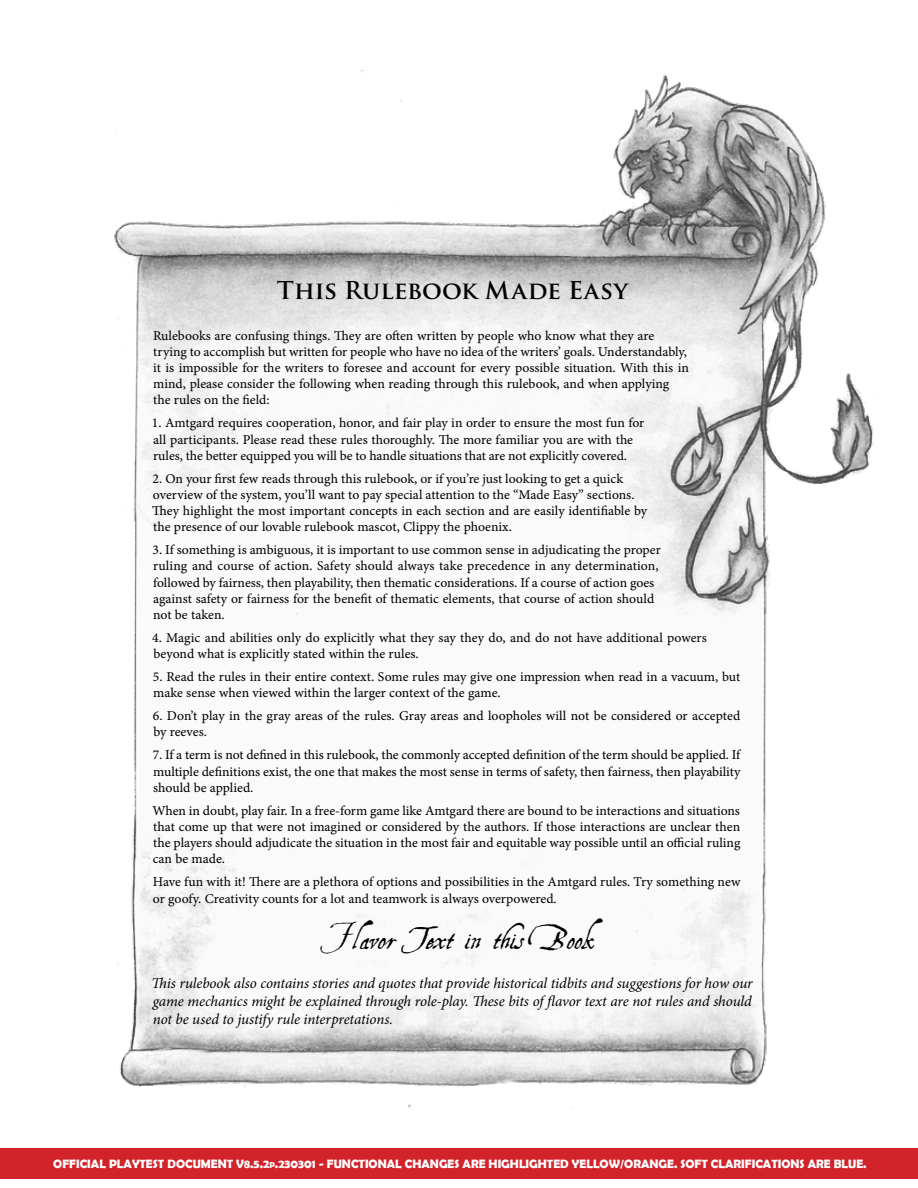
<style>
.page{position:relative;width:918px;height:1188px;background:#fff}
.page>*{position:absolute;margin:0;border:0;box-sizing:border-box;transform-origin:0 0}
.t1{font:28.5px "Aquiline Two";letter-spacing:-.005em;color:#000}
.t2{font:700 24px "Trajan Pro";color:#000}
.t3{font:italic 15px/18px "Minion Pro";letter-spacing:-.005em;color:#000;text-align:justify}
.t4{font:13.5px/16.2px "Minion Pro Capt";letter-spacing:-.005em;color:#000}
.t5{font:700 12.15px "Berlin Sans FB Demi";color:#fff}
.s1{font-size:8.55px}
</style>
<div class="page">
<img style="left:114px;top:70px;width:699px;height:1038px">
<div style="left:0;top:1148px;width:918px;height:30px;background:#d2232a"></div>
<svg style="left:629px;top:163px;width:245px;height:467px"></svg>
<h2 class="t2" style="left:277px;top:275px;width:353px">This Rulebook Made Easy</h2>
<p class="t4" style="left:153px;top:327px;width:537px">Rulebooks are confusing things. They are often written by people who know what they are trying to accomplish but written for people who have no idea of the writers’ goals. Understandably, it is impossible for the writers to foresee and account for every possible situation. With this in mind, please consider the following when reading through this rulebook, and when applying the rules on the field:</p>
<p class="t4" style="left:152px;top:415px;width:494px">1. Amtgard requires cooperation, honor, and fair play in order to ensure the most fun for all participants. Please read these rules thoroughly. The more familiar you are with the rules, the better equipped you will be to handle situations that are not explicitly covered.</p>
<p class="t4" style="left:152px;top:470px;width:497px">2. On your first few reads through this rulebook, or if you’re just looking to get a quick overview of the system, you’ll want to pay special attention to the “Made Easy” sections.<br>They highlight the most important concepts in each section and are easily identifiable by the presence of our lovable rulebook mascot, Clippy the phoenix.</p>
<p class="t4" style="left:152px;top:542px;width:510px">3. If something is ambiguous, it is important to use common sense in adjudicating the proper ruling and course of action. Safety should always take precedence in any determination, followed by fairness, then playability, then thematic considerations. If a course of action goes against safety or fairness for the benefit of thematic elements, that course of action should not be taken.</p>
<p class="t4" style="left:152px;top:630px;width:556px">4. Magic and abilities only do explicitly what they say they do, and do not have additional powers beyond what is explicitly stated within the rules.</p>
<p class="t4" style="left:153px;top:669px;width:589px">5. Read the rules in their entire context. Some rules may give one impression when read in a vacuum, but make sense when viewed within the larger context of the game.</p>
<p class="t4" style="left:153px;top:708px;width:589px">6. Don’t play in the gray areas of the rules. Gray areas and loopholes will not be considered or accepted by reeves.</p>
<p class="t4" style="left:153px;top:747px;width:589px;text-align:justify">7. If a term is not defined in this rulebook, the commonly accepted definition of the term should be applied. If multiple definitions exist, the one that makes the most sense in terms of safety, then fairness, then playability should be applied.</p>
<p class="t4" style="left:152px;top:802px;width:590px;text-align:justify">When in doubt, play fair. In a free-form game like Amtgard there are bound to be interactions and situations that come up that were not imagined or considered by the authors. If those interactions are unclear then the players should adjudicate the situation in the most fair and equitable way possible until an official ruling can be made.</p>
<p class="t4" style="left:153px;top:874px;width:589px">Have fun with it! There are a plethora of options and possibilities in the Amtgard rules. Try something new or goofy. Creativity counts for a lot and teamwork is always overpowered.</p>
<h1 class="t1" style="left:321px;top:922px;width:275px">Flavor Text in this Book</h1>
<p class="t3" style="left:152px;top:974px;width:603px">This rulebook also contains stories and quotes that provide historical tidbits and suggestions for how our game mechanics might be explained through role-play. These bits of flavor text are not rules and should not be used to justify rule interpretations.</p>
<p class="t5" style="left:53px;top:1156px;width:815px">OFFICIAL PLAYTEST DOCUMENT V8.5.2<span class="s1">p</span>.230301 - FUNCTIONAL CHANGES ARE HIGHLIGHTED YELLOW/ORANGE. SOFT CLARIFICATIONS ARE BLUE.</p>
</div>
